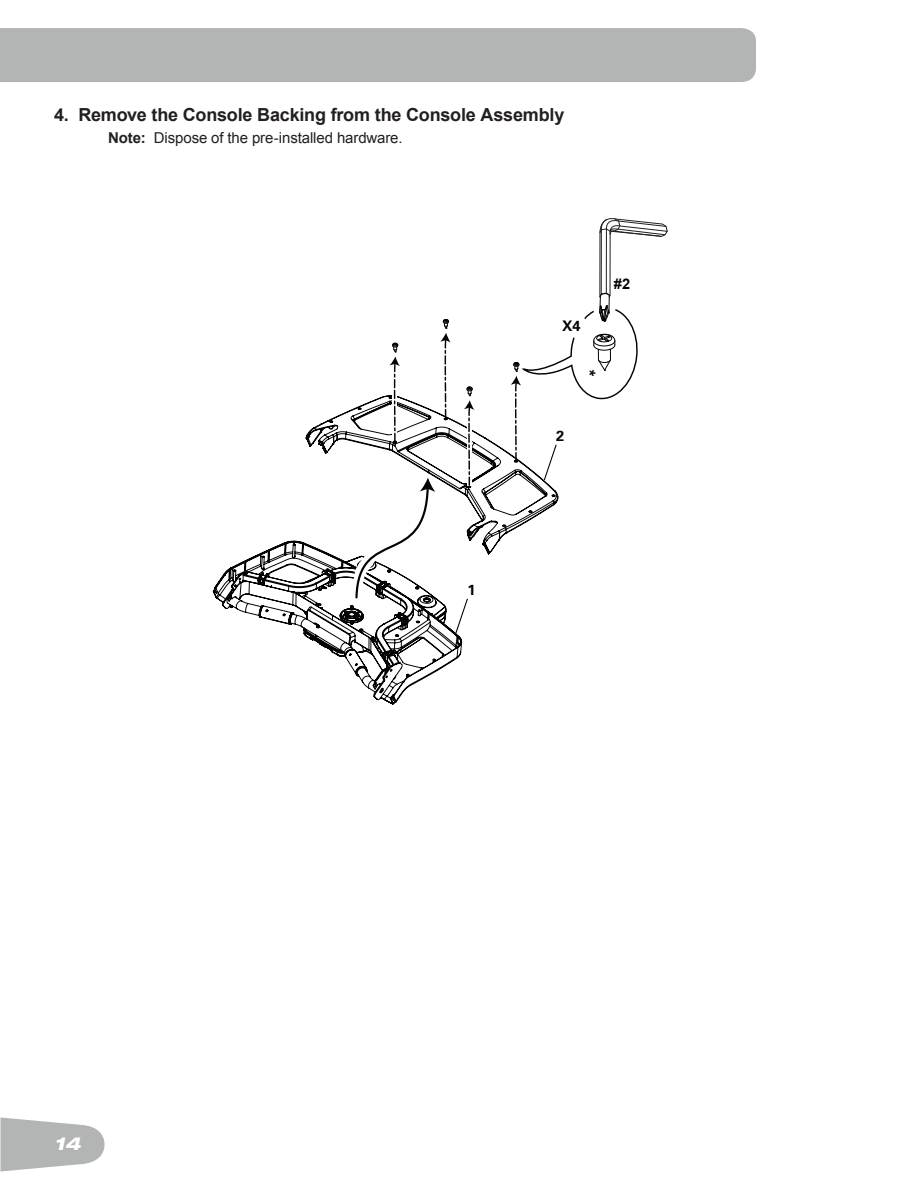
<style>
.page{position:relative;width:918px;height:1188px;background:#fff}
.page>*{position:absolute;margin:0;border:0;box-sizing:border-box;transform-origin:0 0}
.t1{font:700 18px "Arial";letter-spacing:-.01em;color:#231f20}
.t2{font:italic 800 expanded 18px "Helvetica Neue";color:#fff}
.t3{font:15px "Arial";letter-spacing:-.01em;color:#231f20}
.t4{font:700 14.55px "Univers";color:#040503}
.t5{font:700 14.55px "Arial";color:#040503}
.s1{font-weight:700}
</style>
<div class="page">
<div style="left:0;top:28px;width:756px;height:54px;background:#b3b4b4"></div>
<svg style="left:0;top:1118px;width:105px;height:54px"></svg>
<svg style="left:213px;top:218px;width:455px;height:486px"></svg>
<p class="t1" style="left:54px;top:103px;width:512px">4. Remove the Console Backing from the Console Assembly</p>
<p class="t3" style="left:108px;top:128px;width:296px"><span class="s1">Note:</span> Dispose of the pre-installed hardware.</p>
<p class="t4" style="left:562px;top:317px;width:20px">X4</p>
<p class="t5" style="left:614px;top:274px;width:18px">#2</p>
<p class="t4" style="left:556px;top:427px;width:10px">2</p>
<p class="t4" style="left:467px;top:581px;width:10px">1</p>
<p class="t2" style="left:54px;top:1132px;width:28px">14</p>
</div>
